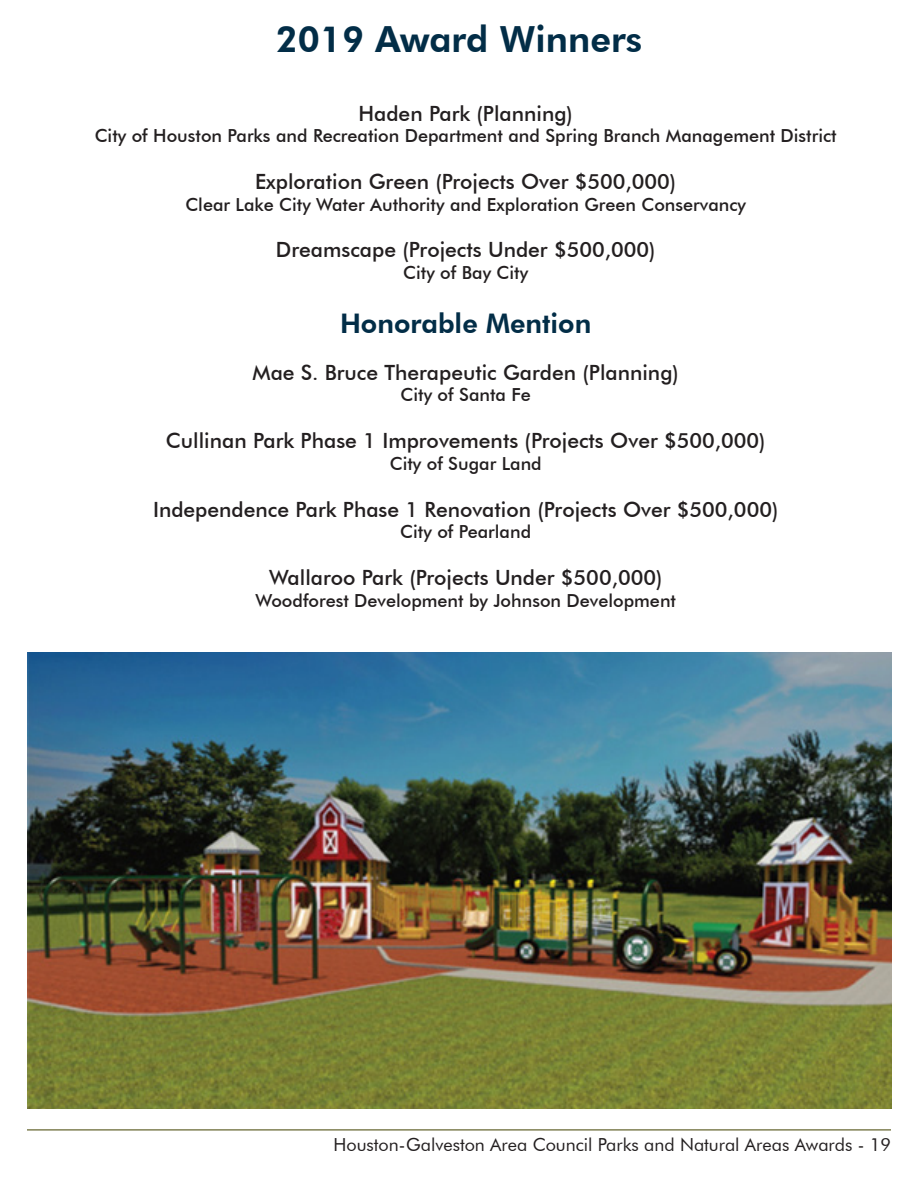
<style>
.page{position:relative;width:918px;height:1188px;background:#fff}
.page>*{position:absolute;margin:0;border:0;box-sizing:border-box;transform-origin:0 0}
.t1{font:800 36px "Futura BT";color:#022d47}
.Paragraph_Style_5{font:800 27px "Futura BT";color:#022d47}
.Title_14{font:500 21px "Futura BT";color:#231f20}
.Sponsor_12{font:500 21px "Futura BT";color:#231f20}
.Sponsor_12-2{font:500 18px "Futura BT";color:#231f20}
.t2{font:18px "Futura BT";color:#231f20}
</style>
<div class="page">
<hr style="left:27px;top:1129px;width:864px;height:2px;background:#808053">
<img style="left:27px;top:652px;width:864px;height:456px">
<p class="t1" style="left:276px;top:17px;width:368px">2019 Award Winners</p>
<p class="Title_14" style="left:359px;top:100px;width:216px">Haden Park (Planning)</p>
<p class="Sponsor_12-2" style="left:95px;top:125px;width:744px">City of Houston Parks and Recreation Department and Spring Branch Management District</p>
<p class="Title_14" style="left:255px;top:169px;width:423px">Exploration Green (Projects Over $500,000)</p>
<p class="Sponsor_12-2" style="left:185px;top:193px;width:562px">Clear Lake City Water Authority and Exploration Green Conservancy</p>
<p class="Sponsor_12" style="left:276px;top:237px;width:381px">Dreamscape (Projects Under $500,000)</p>
<p class="Sponsor_12-2" style="left:403px;top:262px;width:126px">City of Bay City</p>
<p class="Paragraph_Style_5" style="left:340px;top:307px;width:253px">Honorable Mention</p>
<p class="Title_14" style="left:253px;top:360px;width:428px">Mae S. Bruce Therapeutic Garden (Planning)</p>
<p class="Sponsor_12-2" style="left:401px;top:384px;width:132px">City of Santa Fe</p>
<p class="Title_14" style="left:166px;top:428px;width:601px">Cullinan Park Phase 1 Improvements (Projects Over $500,000)</p>
<p class="Sponsor_12-2" style="left:390px;top:452px;width:154px">City of Sugar Land</p>
<p class="Title_14" style="left:153px;top:496px;width:627px">Independence Park Phase 1 Renovation (Projects Over $500,000)</p>
<p class="Sponsor_12-2" style="left:400px;top:521px;width:132px">City of Pearland</p>
<p class="Title_14" style="left:269px;top:565px;width:395px">Wallaroo Park (Projects Under $500,000)</p>
<p class="Sponsor_12-2" style="left:255px;top:589px;width:422px">Woodforest Development by Johnson Development</p>
<p class="t2" style="left:334px;top:1134px;width:559px">Houston-Galveston Area Council Parks and Natural Areas Awards - 19</p>
</div>
